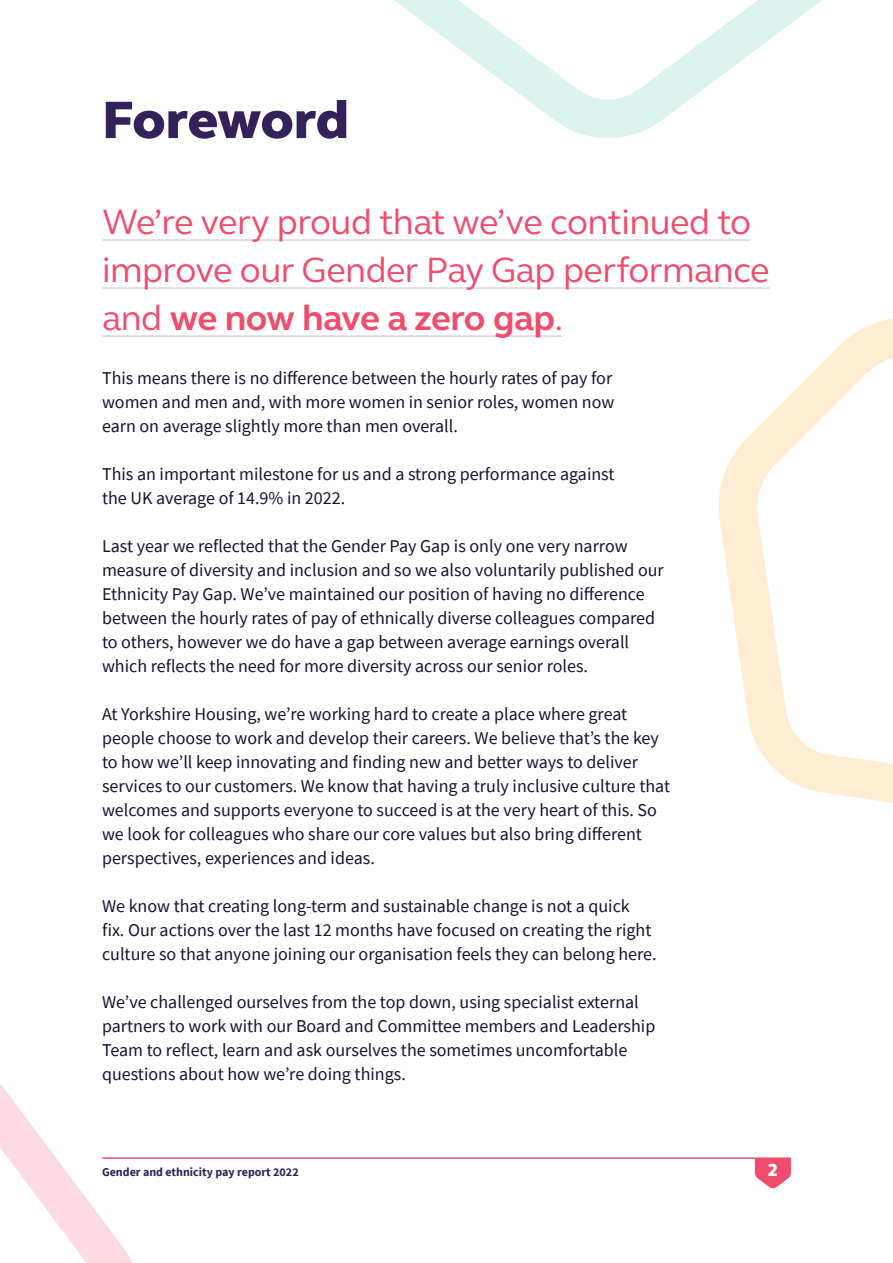
<style>
.page{position:relative;width:893px;height:1263px;background:#fff}
.page>*{position:absolute;margin:0;border:0;box-sizing:border-box;transform-origin:0 0}
.t1{font:800 54px "FS Elliot";letter-spacing:-.01em;color:#34215a}
.t2{font:36px/48px "FS Elliot";letter-spacing:-.015em;color:#f04d6e}
.t3{font:18px/24px "Source Sans Pro";color:#1a112d}
.t4{font:800 18px "FS Elliot";color:#fff}
.t5{font:700 12px "Source Sans Pro";color:#34215a}
.s1{font-weight:700}
</style>
<div class="page">
<svg style="left:718px;top:318px;width:175px;height:485px"></svg>
<svg style="left:394px;top:0;width:428px;height:138px"></svg>
<svg style="left:0;top:1084px;width:133px;height:179px"></svg>
<hr style="left:103px;top:239px;width:647px;height:2px;background:#d6d3de">
<hr style="left:103px;top:287px;width:666px;height:2px;background:#d6d3de">
<hr style="left:103px;top:335px;width:458px;height:2px;background:#d6d3de">
<svg style="left:755px;top:1158px;width:36px;height:30px"></svg>
<hr style="left:103px;top:1157px;width:687px;height:2px;background:#f04d6e">
<h1 class="t1" style="left:102px;top:84px;width:249px">Foreword</h1>
<h2 class="t2" style="left:102px;top:197px;width:669px">We’re very proud that we’ve continued to improve our Gender Pay Gap performance and <span class="s1">we now have a zero gap</span>.</h2>
<p class="t3" style="left:102px;top:366px;width:514px;text-align:justify">This means there is no difference between the hourly rates of pay for women and men and, with more women in senior roles, women now earn on average slightly more than men overall.</p>
<p class="t3" style="left:102px;top:462px;width:514px">This an important milestone for us and a strong performance against the UK average of 14.9% in 2022.</p>
<p class="t3" style="left:102px;top:534px;width:563px">Last year we reflected that the Gender Pay Gap is only one very narrow measure of diversity and inclusion and so we also voluntarily published our Ethnicity Pay Gap. We’ve maintained our position of having no difference between the hourly rates of pay of ethnically diverse colleagues compared to others, however we do have a gap between average earnings overall which reflects the need for more diversity across our senior roles.</p>
<p class="t3" style="left:102px;top:702px;width:570px">At Yorkshire Housing, we’re working hard to create a place where great people choose to work and develop their careers. We believe that’s the key to how we’ll keep innovating and finding new and better ways to deliver services to our customers. We know that having a truly inclusive culture that welcomes and supports everyone to succeed is at the very heart of this. So we look for colleagues who share our core values but also bring different perspectives, experiences and ideas.</p>
<p class="t3" style="left:102px;top:894px;width:556px">We know that creating long-term and sustainable change is not a quick fix. Our actions over the last 12 months have focused on creating the right culture so that anyone joining our organisation feels they can belong here.</p>
<p class="t3" style="left:102px;top:990px;width:555px">We’ve challenged ourselves from the top down, using specialist external partners to work with our Board and Committee members and Leadership Team to reflect, learn and ask ourselves the sometimes uncomfortable questions about how we’re doing things.</p>
<p class="t5" style="left:102px;top:1164px;width:198px">Gender and ethnicity pay report 2022</p>
<p class="t4" style="left:768px;top:1158px;width:12px">2</p>
</div>
